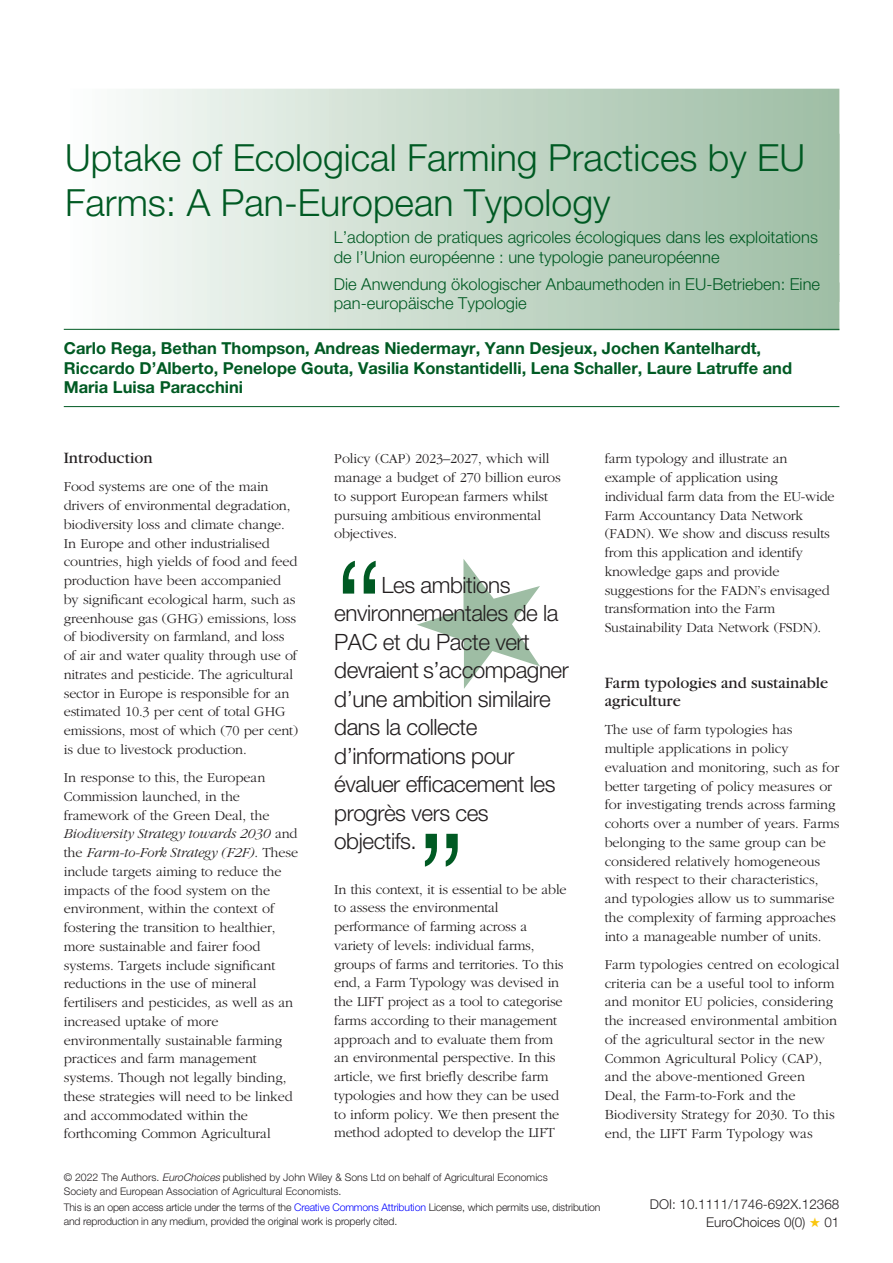
<style>
.page{position:relative;width:893px;height:1263px;background:#fff}
.page>*{position:absolute;margin:0;border:0;box-sizing:border-box;transform-origin:0 0}
.t1{font:300 135px "Helvetica Neue";color:#005a23}
.t2{font:300 37.5px/45px "Helvetica Neue";color:#005a23}
.t3{font:300 22.5px/28.5px "Helvetica Neue";letter-spacing:-.02em;color:#231f20}
.t4{font:300 16.5px/19.5px "Helvetica Neue";color:#005a23}
.t5{font:700 16.5px/19.5px "Helvetica Neue";color:#005a23}
.t6{font:16.5px/18.8px "Garamond";color:#231f20}
.t7{font:300 14.25px/18.8px "Garamond";letter-spacing:-.01em;color:#231f20}
.t8{font:300 13.5px "Helvetica Neue";color:#231f20}
.t9{font:300 10.5px/13.5px "Helvetica Neue";letter-spacing:-.015em;color:#231f20}
.s1{font-style:italic}
.s2{color:#00f}
.s3{color:#fac60f}
</style>
<div class="page">
<div style="left:64px;top:89px;width:775px;height:121px;background:linear-gradient(to right,#fbfdfb,#9cbca2)"></div>
<div style="left:64px;top:134px;width:775px;height:121px;background:linear-gradient(to right,#fbfdfb,#9cbca2)"></div>
<div style="left:64px;top:254px;width:775px;height:48px;background:linear-gradient(to right,#fbfdfb,#9cbca2)"></div>
<svg style="left:64px;top:282px;width:775px;height:47px;background:#cadbce"></svg>
<hr style="left:64px;top:329px;width:775px;height:1px;background:#005a23">
<hr style="left:64px;top:406px;width:775px;height:1px;background:#005a23">
<svg style="left:417px;top:559px;width:123px;height:130px"></svg>
<h2 class="t2" style="left:65px;top:135px;width:741px">Uptake of Ecological Farming Practices by EU<br>Farms: A Pan-European Typology</h2>
<p class="t4" style="left:334px;top:227px;width:486px">L’adoption de pratiques agricoles écologiques dans les exploitations de l’Union européenne : une typologie paneuropéenne</p>
<p class="t4" style="left:334px;top:274px;width:488px">Die Anwendung ökologischer Anbaumethoden in EU-Betrieben: Eine pan-europäische Typologie</p>
<p class="t5" style="left:64px;top:338px;width:730px">Carlo Rega, Bethan Thompson, Andreas Niedermayr, Yann Desjeux, Jochen Kantelhardt,<br>Riccardo D’Alberto, Penelope Gouta, Vasilia Konstantidelli, Lena Schaller, Laure Latruffe and<br>Maria Luisa Paracchini</p>
<p class="t6" style="left:64px;top:449px;width:90px">Introduction</p>
<p class="t7" style="left:64px;top:478px;width:236px">Food systems are one of the main drivers of environmental degradation, biodiversity loss and climate change.<br>In Europe and other industrialised countries, high yields of food and feed production have been accompanied by significant ecological harm, such as greenhouse gas (GHG) emissions, loss of biodiversity on farmland, and loss of air and water quality through use of nitrates and pesticide. The agricultural sector in Europe is responsible for an estimated 10.3 per cent of total GHG emissions, most of which (70 per cent) is due to livestock production.</p>
<p class="t7" style="left:64px;top:768px;width:236px">In response to this, the European Commission launched, in the framework of the Green Deal, the <span class="s1">Biodiversity Strategy towards 2030</span> and the <span class="s1">Farm-to-Fork Strategy (F2F)</span>. These include targets aiming to reduce the impacts of the food system on the environment, within the context of fostering the transition to healthier, more sustainable and fairer food systems. Targets include significant reductions in the use of mineral fertilisers and pesticides, as well as an increased uptake of more environmentally sustainable farming practices and farm management systems. Though not legally binding, these strategies will need to be linked and accommodated within the forthcoming Common Agricultural</p>
<p class="t7" style="left:334px;top:450px;width:228px">Policy (CAP) 2023–2027, which will manage a budget of 270 billion euros to support European farmers whilst pursuing ambitious environmental objectives.</p>
<h1 class="t1" style="left:334px;top:527px;width:51px">“</h1>
<h3 class="t3" style="left:334px;top:570px;width:236px;text-indent:47px">Les ambitions environnementales de la<br>PAC et du Pacte vert devraient s’accompagner d’une ambition similaire dans la collecte d’informations pour évaluer efficacement les progrès vers ces objectifs.</h3>
<h1 class="t1" style="left:416px;top:800px;width:51px">”</h1>
<p class="t7" style="left:334px;top:880px;width:234px">In this context, it is essential to be able to assess the environmental performance of farming across a variety of levels: individual farms, groups of farms and territories. To this end, a Farm Typology was devised in the LIFT project as a tool to categorise farms according to their management approach and to evaluate them from an environmental perspective. In this article, we first briefly describe farm typologies and how they can be used to inform policy. We then present the method adopted to develop the LIFT</p>
<p class="t9" style="left:64px;top:1170px;width:485px">© 2022 The Authors. <span class="s1">EuroChoices</span> published by John Wiley &amp; Sons Ltd on behalf of Agricultural Economics<br>Society and European Association of Agricultural Economists.</p>
<p class="t7" style="left:605px;top:450px;width:231px">farm typology and illustrate an example of application using individual farm data from the EU-wide Farm Accountancy Data Network (FADN). We show and discuss results from this application and identify knowledge gaps and provide suggestions for the FADN’s envisaged transformation into the Farm Sustainability Data Network (FSDN).</p>
<p class="t6" style="left:605px;top:673px;width:225px">Farm typologies and sustainable agriculture</p>
<p class="t7" style="left:605px;top:721px;width:236px">The use of farm typologies has multiple applications in policy evaluation and monitoring, such as for better targeting of policy measures or for investigating trends across farming cohorts over a number of years. Farms belonging to the same group can be considered relatively homogeneous with respect to their characteristics, and typologies allow us to summarise the complexity of farming approaches into a manageable number of units.</p>
<p class="t7" style="left:605px;top:955px;width:236px">Farm typologies centred on ecological criteria can be a useful tool to inform and monitor EU policies, considering the increased environmental ambition of the agricultural sector in the new Common Agricultural Policy (CAP), and the above-mentioned Green Deal, the Farm-to-Fork and the Biodiversity Strategy for 2030. To this end, the LIFT Farm Typology was</p>
<p class="t9" style="left:64px;top:1200px;width:538px">This is an open access article under the terms of the <span class="s2">Creative Commons Attribution</span> License, which permits use, distribution and reproduction in any medium, provided the original work is properly cited.</p>
<p class="t8" style="left:650px;top:1196px;width:191px">DOI: 10.1111/1746-692X.12368</p>
<p class="t8" style="left:706px;top:1214px;width:135px">EuroChoices 0(0) <span class="s3">★</span> 01</p>
</div>
